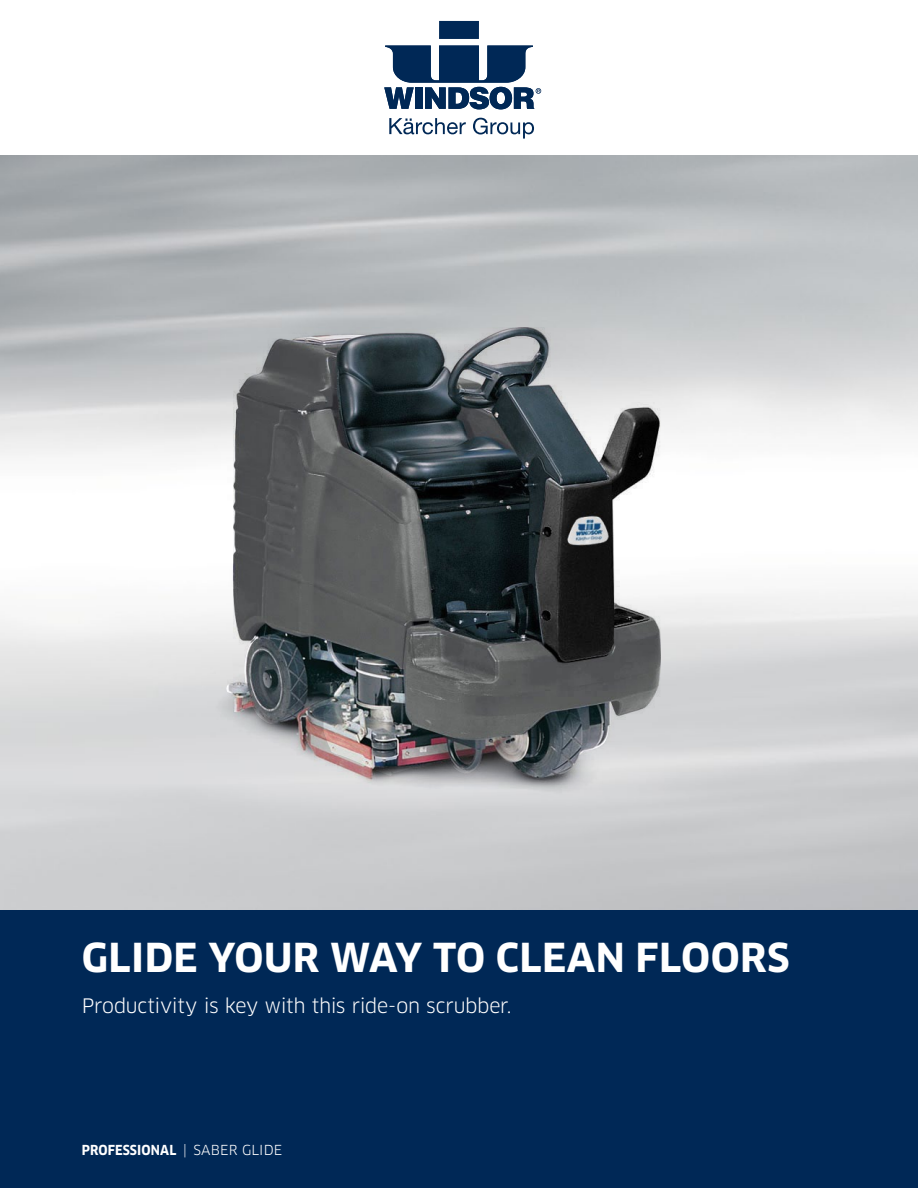
<style>
.page{position:relative;width:918px;height:1188px;background:#fff}
.page>*{position:absolute;margin:0;border:0;box-sizing:border-box;transform-origin:0 0}
.Headline_NarrowBlack{font:700 39px "Clan Pro";letter-spacing:.01em;color:#fff}
.Subheadline_Book_13p{font:19.5px "Clan Pro";letter-spacing:-.02em;color:#fff}
.Business_Unit_Narrow{font:700 13.5px "Clan Pro Narr";letter-spacing:.01em;color:#fff}
.s1{font-family:"Clan Pro";font-weight:400}
</style>
<div class="page">
<div style="left:0;top:910px;width:918px;height:278px;background:#002856"></div>
<div style="left:439px;top:21px;width:40px;height:18px;background:#002856"></div>
<svg style="left:384px;top:46px;width:157px;height:63px"></svg>
<svg style="left:389px;top:118px;width:77px;height:16px"></svg>
<svg style="left:473px;top:118px;width:61px;height:21px"></svg>
<img style="left:211px;top:328px;width:450px;height:479px">
<img style="left:226px;top:330px;width:279px;height:446px">
<div style="left:36px;top:117px;width:36px;height:36px;border:2px solid #000;border-radius:50%"></div>
<div style="left:36px;top:577px;width:36px;height:36px;border:2px solid #000;border-radius:50%"></div>
<div style="left:36px;top:1036px;width:36px;height:36px;border:2px solid #000;border-radius:50%"></div>
<div style="left:40px;top:121px;width:28px;height:29px;border:2px solid #000;border-radius:50%"></div>
<div style="left:40px;top:581px;width:28px;height:28px;border:2px solid #000;border-radius:50%"></div>
<div style="left:40px;top:1040px;width:28px;height:28px;border:2px solid #000;border-radius:50%"></div>
<p class="Headline_NarrowBlack" style="left:82px;top:935px;width:709px">GLIDE YOUR WAY TO CLEAN FLOORS</p>
<p class="Subheadline_Book_13p" style="left:82px;top:994px;width:431px">Productivity is key with this ride-on scrubber.</p>
<p class="Business_Unit_Narrow" style="left:82px;top:1142px;width:202px">PROFESSIONAL <span class="s1">| SABER GLIDE</span></p>
</div>
